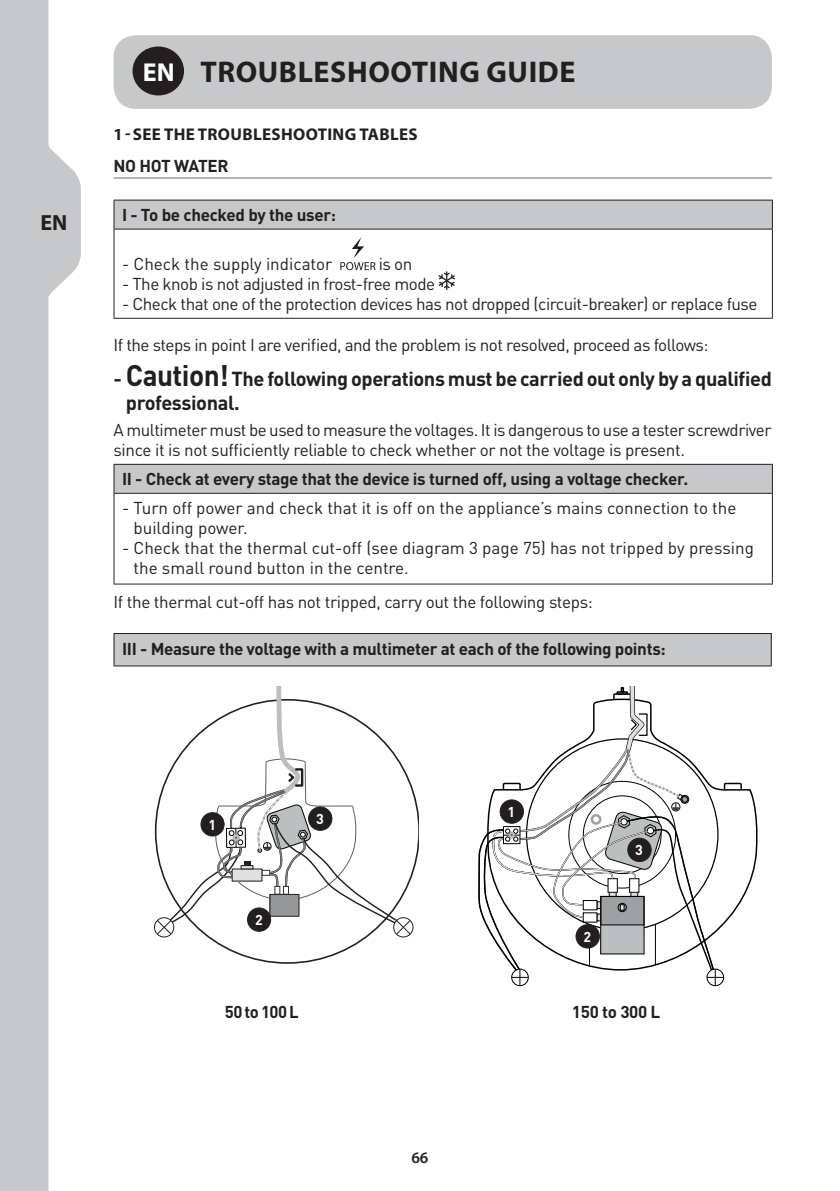
<style>
.page{position:relative;width:840px;height:1191px;background:#fff}
.page>*{position:absolute;margin:0;border:0;box-sizing:border-box;transform-origin:0 0}
.t1{font:700 30px "Myriad Pro";letter-spacing:.02em;color:#231f20}
.t2{font:700 22px "Myriad Pro";color:#231f20}
.t3{font:700 20px/24px "DIN Pro";letter-spacing:-.02em;color:#231f20}
.t4{font:17px/20px "DIN Pro";letter-spacing:-.02em;color:#231f20}
.t5{font:17px/20px "DIN Pro";color:#231f20}
.t6{font:700 17px "DIN Pro";letter-spacing:-.02em;color:#231f20}
.t7{font:700 17px "Myriad Pro";letter-spacing:.02em;color:#231f20}
.t8{font:600 16px "Myriad Pro";color:#231f20}
.t9{font:700 14.2px "DIN Pro";color:#fff}
.s1{font-size:26px;color:#fff}
.s2{font-size:29.4px}
</style>
<div class="page">
<hr style="left:113px;top:177px;width:658px;height:2px;background:#939598">
<div style="left:113px;top:35px;width:658px;height:74px;background:#c7c8ca;border-radius:23px"></div>
<div style="left:132px;top:46px;width:52px;height:49px;background:#231f20;border-radius:50%"></div>
<div style="left:114px;top:200px;width:658px;height:29px;background:#c7c8ca"></div>
<hr style="left:113px;top:200px;width:659px;height:1px;background:#231f20">
<svg style="left:113px;top:201px;width:1px;height:28px"></svg>
<svg style="left:771px;top:201px;width:1px;height:28px"></svg>
<hr style="left:113px;top:230px;width:1px;height:88px;background:#231f20">
<hr style="left:771px;top:230px;width:1px;height:88px;background:#231f20">
<hr style="left:113px;top:318px;width:659px;height:1px;background:#231f20">
<hr style="left:113px;top:229px;width:659px;height:1px;background:#231f20">
<svg style="left:340px;top:237px;width:35px;height:33px"></svg>
<svg style="left:438px;top:271px;width:17px;height:18px"></svg>
<div style="left:114px;top:464px;width:658px;height:29px;background:#c7c8ca"></div>
<hr style="left:113px;top:464px;width:659px;height:1px;background:#231f20">
<svg style="left:113px;top:465px;width:1px;height:28px"></svg>
<svg style="left:771px;top:465px;width:1px;height:28px"></svg>
<hr style="left:113px;top:494px;width:1px;height:89px;background:#231f20">
<hr style="left:771px;top:494px;width:1px;height:89px;background:#231f20">
<hr style="left:113px;top:583px;width:659px;height:1px;background:#231f20">
<hr style="left:113px;top:493px;width:659px;height:1px;background:#231f20">
<div style="left:114px;top:633px;width:656px;height:33px;background:#c7c8ca"></div>
<hr style="left:113px;top:633px;width:658px;height:1px;background:#231f20">
<hr style="left:113px;top:634px;width:1px;height:31px;background:#231f20">
<hr style="left:770px;top:634px;width:1px;height:31px;background:#231f20">
<hr style="left:113px;top:665px;width:658px;height:1px;background:#231f20">
<div style="left:706px;top:968px;width:17px;height:18px;border:1px solid #000001;border-radius:50%"></div>
<div style="left:511px;top:968px;width:17px;height:18px;border:1px solid #000001;border-radius:50%"></div>
<svg style="left:478px;top:686px;width:264px;height:299px"></svg>
<div style="left:500px;top:800px;width:23px;height:23px;background:#231f20;border-radius:50%"></div>
<div style="left:499px;top:799px;width:24px;height:24px;border:1px solid #231f20;border-radius:50%"></div>
<div style="left:575px;top:924px;width:24px;height:24px;background:#231f20;border-radius:50%"></div>
<div style="left:575px;top:924px;width:24px;height:24px;border:1px solid #231f20;border-radius:50%"></div>
<div style="left:627px;top:838px;width:23px;height:23px;background:#231f20;border-radius:50%"></div>
<div style="left:627px;top:837px;width:24px;height:25px;border:1px solid #231f20;border-radius:50%"></div>
<svg style="left:155px;top:781px;width:263px;height:182px"></svg>
<svg style="left:393px;top:917px;width:20px;height:20px"></svg>
<div style="left:393px;top:917px;width:20px;height:20px;border:1px solid #231f20;border-radius:50%"></div>
<svg style="left:154px;top:917px;width:20px;height:20px"></svg>
<div style="left:154px;top:917px;width:20px;height:20px;border:1px solid #231f20;border-radius:50%"></div>
<svg style="left:157px;top:686px;width:253px;height:248px"></svg>
<div style="left:201px;top:812px;width:23px;height:24px;background:#231f20;border-radius:50%"></div>
<div style="left:200px;top:812px;width:24px;height:24px;border:1px solid #231f20;border-radius:50%"></div>
<div style="left:247px;top:908px;width:23px;height:23px;background:#231f20;border-radius:50%"></div>
<div style="left:247px;top:907px;width:24px;height:24px;border:1px solid #231f20;border-radius:50%"></div>
<div style="left:308px;top:807px;width:24px;height:23px;background:#231f20;border-radius:50%"></div>
<div style="left:308px;top:806px;width:24px;height:24px;border:1px solid #231f20;border-radius:50%"></div>
<svg style="left:0;top:0;width:81px;height:1191px;fill:#c7c8ca"></svg>
<p class="t2" style="left:40px;top:208px;width:28px">EN</p>
<h1 class="t1" style="left:143px;top:53px;width:433px"><span class="s1">EN</span> TROUBLESHOOTING GUIDE</h1>
<p class="t7" style="left:113px;top:123px;width:305px">1-SEE THE TROUBLESHOOTING TABLES</p>
<p class="t6" style="left:113px;top:154px;width:116px">NO HOT WATER</p>
<p class="t6" style="left:122px;top:203px;width:215px">I - To be checked by the user:</p>
<p class="t5" style="left:122px;top:252px;width:212px">- Check the supply indicator</p>
<p class="t4" style="left:378px;top:252px;width:35px">is on</p>
<p class="t4" style="left:122px;top:272px;width:314px">- The knob is not adjusted in frost-free mode</p>
<p class="t4" style="left:122px;top:292px;width:636px">- Check that one of the protection devices has not dropped (circuit-breaker) or replace fuse</p>
<p class="t4" style="left:113px;top:333px;width:596px">If the steps in point I are verified, and the problem is not resolved, proceed as follows:</p>
<p class="t3" style="left:126px;top:366px;width:647px;text-indent:-12px">- <span class="s2">Caution!</span> The following operations must be carried out only by a qualified professional.</p>
<p class="t4" style="left:113px;top:418px;width:659px">A multimeter must be used to measure the voltages. It is dangerous to use a tester screwdriver since it is not sufficiently reliable to check whether or not the voltage is present.</p>
<p class="t6" style="left:122px;top:467px;width:567px">II - Check at every stage that the device is turned off, using a voltage checker.</p>
<p class="t5" style="left:133px;top:496px;width:604px;text-indent:-11px">- Turn off power and check that it is off on the appliance’s mains connection to the building power.</p>
<p class="t5" style="left:133px;top:536px;width:621px;text-indent:-11px">- Check that the thermal cut-off (see diagram 3 page 75) has not tripped by pressing the small round button in the centre.</p>
<p class="t4" style="left:113px;top:590px;width:480px">If the thermal cut-off has not tripped, carry out the following steps:</p>
<p class="t6" style="left:122px;top:637px;width:545px">III - Measure the voltage with a multimeter at each of the following points:</p>
<p class="t9" style="left:208px;top:815px;width:9px">1</p>
<p class="t9" style="left:255px;top:910px;width:9px">2</p>
<p class="t9" style="left:316px;top:809px;width:9px">3</p>
<p class="t9" style="left:507px;top:802px;width:9px">1</p>
<p class="t9" style="left:583px;top:927px;width:9px">2</p>
<p class="t9" style="left:635px;top:840px;width:9px">3</p>
<p class="t6" style="left:225px;top:999px;width:75px">50 to 100 L</p>
<p class="t6" style="left:571px;top:999px;width:90px">150 to 300 L</p>
<p class="t8" style="left:411px;top:1147px;width:19px">66</p>
</div>
